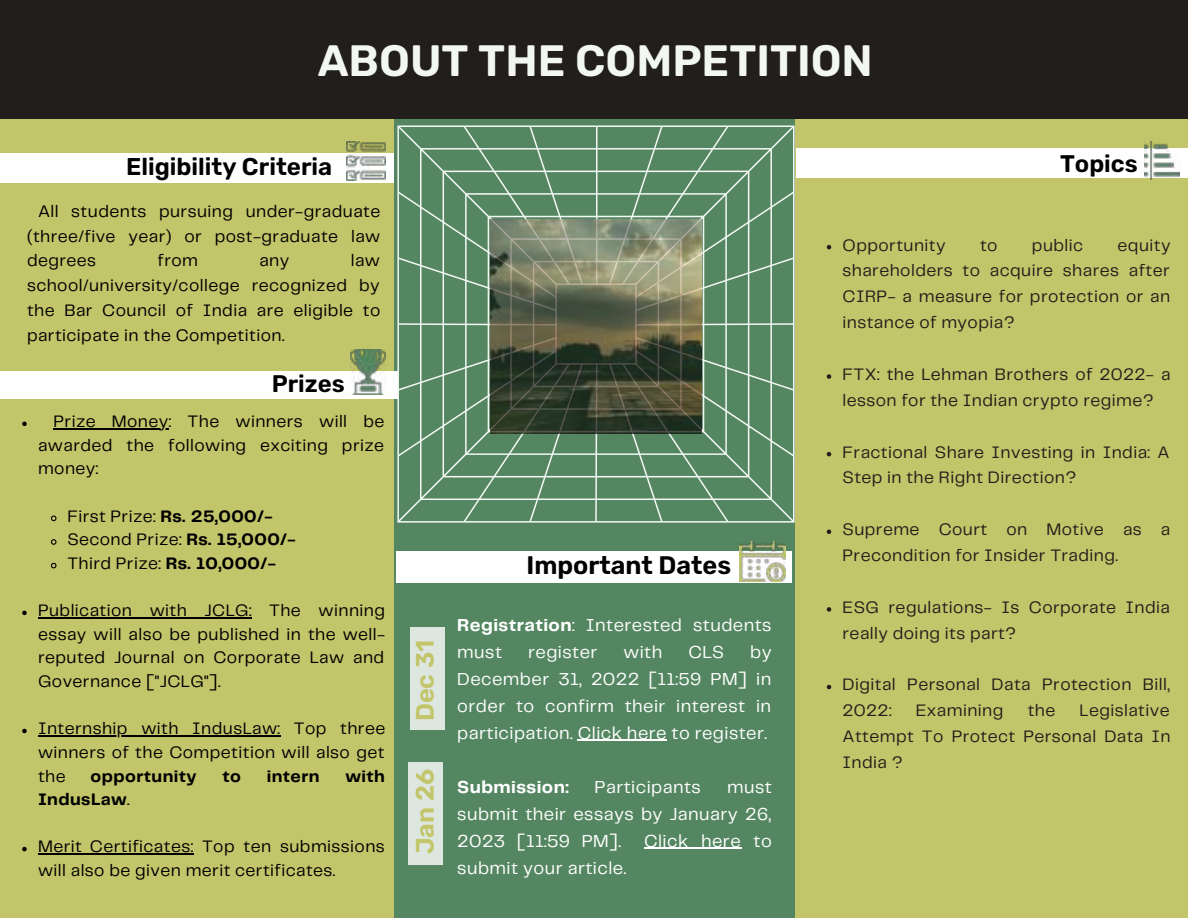
<style>
.page{position:relative;width:1188px;height:918px;background:#c3c56a}
.page>*{position:absolute;margin:0;border:0;box-sizing:border-box;transform-origin:0 0}
.t1{font:600 43.95px "Rubik";color:#f3f7f4}
.t2{font:600 25.35px "Rubik";color:#000}
.t3{font:600 25.35px "Rubik";color:#c3c56a}
.t4{font:600 24.3px "Rubik";color:#000}
.t5{font:600 24px "Rubik";color:#000}
.t6{font:18px/27px "Telegraf";letter-spacing:.025em;color:#fff;text-align:justify}
.t7{font:700 18px "Telegraf";letter-spacing:.025em;color:#fff}
.t8{font:17.25px/23.7px "Telegraf";letter-spacing:.025em;color:#000;text-align:justify}
.t9{font:17.25px/25.8px "Telegraf";letter-spacing:.025em;color:#221e1b}
.t10{font:700 17.25px "Telegraf";letter-spacing:.025em;color:#000}
.s1{font-weight:700}
.s2{font-weight:400}
</style>
<div class="page">
<div style="left:394px;top:0;width:401px;height:917px;background:#548761"></div>
<div style="left:0;top:153px;width:393px;height:30px;background:#fff"></div>
<div style="left:797px;top:148px;width:391px;height:30px;background:#fff"></div>
<div style="left:0;top:0;width:1188px;height:119px;background:#221e1b"></div>
<div style="left:0;top:372px;width:397px;height:27px;background:#fff"></div>
<div style="left:396px;top:552px;width:396px;height:31px;background:#fff"></div>
<div style="left:410px;top:627px;width:35px;height:103px;background:#dde7e0"></div>
<div style="left:408px;top:762px;width:35px;height:102px;background:#dde7e0"></div>
<svg style="left:397px;top:125px;width:398px;height:398px"></svg>
<img style="left:490px;top:219px;width:212px;height:214px">
<img style="left:351px;top:349px;width:35px;height:45px">
<img style="left:347px;top:141px;width:39px;height:40px">
<img style="left:740px;top:541px;width:46px;height:41px">
<img style="left:1145px;top:141px;width:35px;height:39px">
<hr style="left:578px;top:740px;width:89px;height:1px;background:#fff">
<hr style="left:644px;top:848px;width:97px;height:1px;background:#fff">
<svg style="left:22px;top:422px;width:5px;height:4px"></svg>
<hr style="left:54px;top:428px;width:115px;height:1px;background:#000">
<svg style="left:50px;top:515px;width:7px;height:7px"></svg>
<svg style="left:50px;top:539px;width:7px;height:6px"></svg>
<svg style="left:50px;top:562px;width:7px;height:7px"></svg>
<svg style="left:22px;top:611px;width:5px;height:4px"></svg>
<hr style="left:38px;top:617px;width:214px;height:1px;background:#000">
<svg style="left:22px;top:729px;width:5px;height:4px"></svg>
<hr style="left:38px;top:735px;width:243px;height:2px;background:#000">
<svg style="left:22px;top:847px;width:5px;height:4px"></svg>
<hr style="left:38px;top:854px;width:156px;height:1px;background:#000">
<svg style="left:827px;top:245px;width:4px;height:4px"></svg>
<svg style="left:827px;top:374px;width:4px;height:5px"></svg>
<svg style="left:827px;top:452px;width:4px;height:4px"></svg>
<svg style="left:827px;top:530px;width:4px;height:4px"></svg>
<svg style="left:827px;top:607px;width:4px;height:5px"></svg>
<svg style="left:827px;top:685px;width:4px;height:4px"></svg>
<h1 class="t1" style="left:318px;top:35px;width:557px">ABOUT THE COMPETITION</h1>
<h3 class="t4" style="left:126px;top:152px;width:208px">Eligibility Criteria</h3>
<h3 class="t5" style="left:1060px;top:150px;width:79px">Topics</h3>
<p class="t8" style="left:27px;top:200px;width:355px;line-height:24.8px;text-indent:11px">All students pursuing under-graduate (three/five year) or post-graduate law degrees</p>
<p class="t8" style="left:27px;top:249px;width:355px;line-height:24.8px;text-indent:324px">law school/university/college recognized by the Bar Council of India are eligible to participate in the Competition.</p>
<p class="t8" style="left:158px;top:250px;width:42px">from</p>
<p class="t8" style="left:259px;top:250px;width:32px">any</p>
<h3 class="t5" style="left:272px;top:370px;width:75px">Prizes</h3>
<p class="t8" style="left:38px;top:411px;width:348px;text-indent:16px">Prize Money: The winners will be awarded the following exciting prize money:</p>
<p class="t8" style="left:67px;top:505px;width:230px;text-align:left">First Prize: <span class="s1">Rs. 25,000/-<br></span>Second Prize: <span class="s1">Rs. 15,000/-<br></span>Third Prize: <span class="s1">Rs. 10,000/-</span></p>
<p class="t8" style="left:38px;top:600px;width:349px">Publication with JCLG: The winning essay will also be published in the well&shy;reputed Journal on Corporate Law and Governance ["JCLG"].</p>
<p class="t8" style="left:38px;top:718px;width:349px">Internship with IndusLaw: Top three winners of the Competition will also get the</p>
<p class="t10" style="left:91px;top:768px;width:107px">opportunity</p>
<p class="t10" style="left:222px;top:768px;width:20px">to</p>
<p class="t10" style="left:267px;top:768px;width:54px">intern</p>
<p class="t10" style="left:346px;top:768px;width:41px">with</p>
<p class="t10" style="left:38px;top:792px;width:93px">IndusLaw<span class="s2">.</span></p>
<p class="t8" style="left:38px;top:836px;width:348px">Merit Certificates: Top ten submissions will also be given merit certificates.</p>
<h2 class="t3" style="left:410px;top:721px;width:83px;rotate:-90deg">Dec 31</h2>
<h2 class="t3" style="left:410px;top:854px;width:87px;rotate:-90deg">Jan 26</h2>
<h2 class="t2" style="left:526px;top:550px;width:206px">Important Dates</h2>
<p class="t6" style="left:457px;top:612px;width:316px"><span class="s1">Registration</span>: Interested students must</p>
<p class="t6" style="left:457px;top:639px;width:316px;text-indent:293px">by December 31, 2022 [11:59 PM] in order to confirm their interest in participation. Click here to register.</p>
<p class="t7" style="left:457px;top:779px;width:113px">Submission:</p>
<p class="t6" style="left:594px;top:774px;width:108px">Participants</p>
<p class="t6" style="left:528px;top:639px;width:71px">register</p>
<p class="t6" style="left:623px;top:639px;width:40px">with</p>
<p class="t6" style="left:688px;top:639px;width:37px">CLS</p>
<p class="t6" style="left:457px;top:774px;width:316px;text-indent:270px">must submit their essays by January 26, 2023 [11:59 PM].</p>
<p class="t6" style="left:644px;top:828px;width:129px">Click here to</p>
<p class="t6" style="left:457px;top:855px;width:171px">submit your article.</p>
<p class="t9" style="left:843px;top:233px;width:105px">Opportunity</p>
<p class="t9" style="left:980px;top:233px;width:19px">to</p>
<p class="t9" style="left:1032px;top:233px;width:53px">public</p>
<p class="t9" style="left:843px;top:233px;width:330px;text-align:justify;text-indent:275px">equity shareholders to acquire shares after CIRP- a measure for protection or an instance of myopia?</p>
<p class="t9" style="left:843px;top:362px;width:329px">FTX: the Lehman Brothers of 2022- a lesson for the Indian crypto regime?</p>
<p class="t9" style="left:843px;top:440px;width:329px">Fractional Share Investing in India: A<br>Step in the Right Direction?</p>
<p class="t9" style="left:843px;top:517px;width:329px">Supreme Court on Motive as a<br>Precondition for Insider Trading.</p>
<p class="t9" style="left:843px;top:595px;width:329px">ESG regulations- Is Corporate India really doing its part?</p>
<p class="t9" style="left:843px;top:673px;width:329px">Digital Personal Data Protection Bill,<br>2022:</p>
<p class="t9" style="left:843px;top:699px;width:330px;text-align:justify;text-indent:237px">Legislative Attempt To Protect Personal Data In India ?</p>
<p class="t9" style="left:916px;top:699px;width:89px">Examining</p>
<p class="t9" style="left:1028px;top:699px;width:29px">the</p>
</div>
